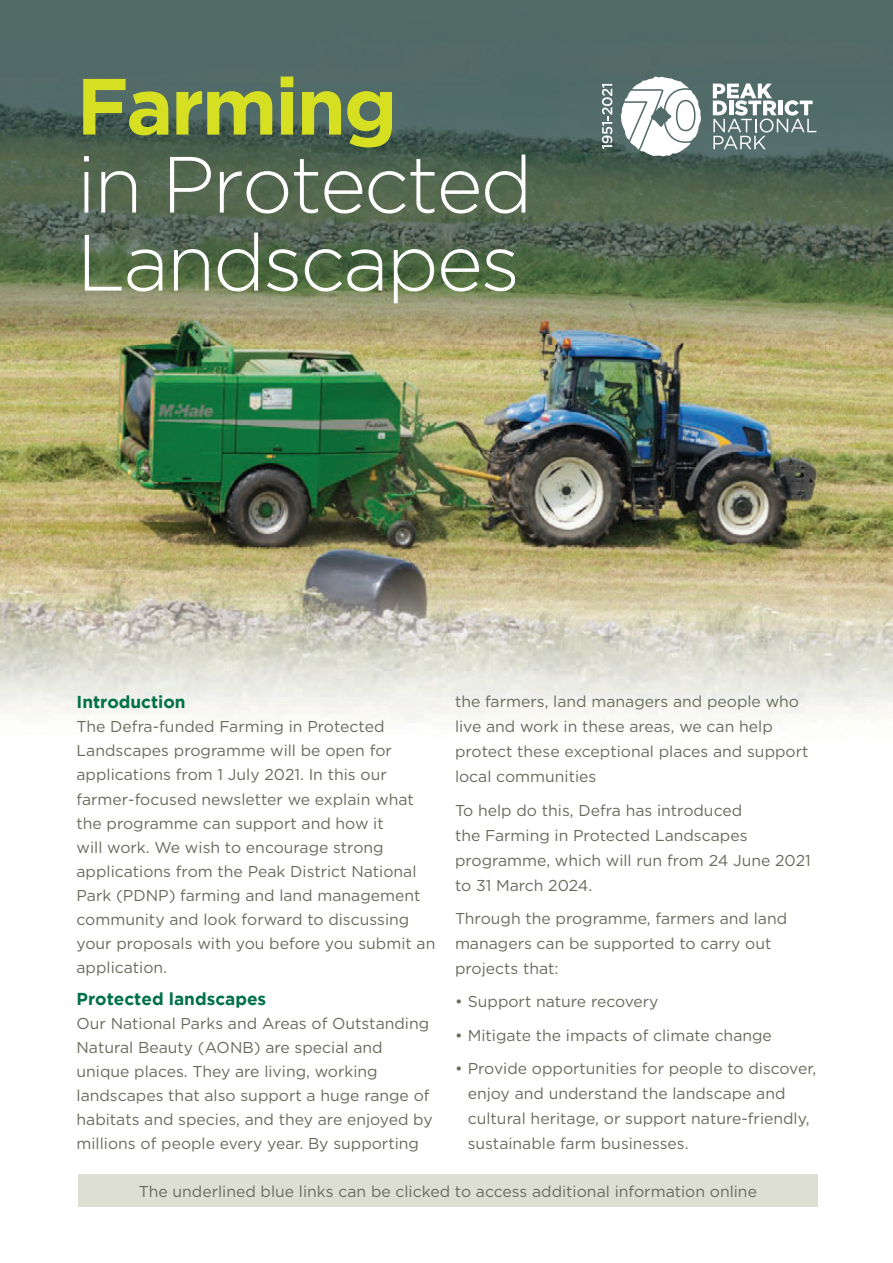
<style>
.page{position:relative;width:893px;height:1263px;background:#fff}
.page>*{position:absolute;margin:0;border:0;box-sizing:border-box;transform-origin:0 0}
.t1{font:300 79.5px/78px "Gotham";letter-spacing:-.03em;color:#fff}
.t2{font:700 79.5px "Gotham";letter-spacing:-.03em;color:#d6df21}
.t3{font:700 17.25px "Gotham";color:#007149}
.t4{font:15.75px/24px "Gotham";color:#686c5d}
</style>
<div class="page">
<img style="left:0;top:344px;width:893px;height:215px">
<img style="left:0;top:0;width:893px;height:344px">
<svg style="left:713px;top:83px;width:103px;height:66px"></svg>
<svg style="left:621px;top:76px;width:80px;height:80px"></svg>
<svg style="left:602px;top:84px;width:10px;height:65px"></svg>
<img style="left:0;top:559px;width:893px;height:164px">
<div style="left:78px;top:1175px;width:740px;height:32px;background:#dcdfd1"></div>
<h1 class="t2" style="left:77px;top:60px;width:322px">Farming</h1>
<h1 class="t1" style="left:77px;top:145px;width:458px">in Protected<br>Landscapes</h1>
<p class="t3" style="left:77px;top:692px;width:111px">Introduction</p>
<p class="t4" style="left:77px;top:714px;width:360px">The Defra-funded Farming in Protected Landscapes programme will be open for applications from 1 July 2021. In this our farmer-focused newsletter we explain what the programme can support and how it<br>will work. We wish to encourage strong applications from the Peak District National Park (PDNP) farming and land management community and look forward to discussing your proposals with you before you submit an application.</p>
<p class="t3" style="left:77px;top:989px;width:191px">Protected landscapes</p>
<p class="t4" style="left:77px;top:1011px;width:358px">Our National Parks and Areas of Outstanding Natural Beauty (AONB) are special and unique places. They are living, working landscapes that also support a huge range of habitats and species, and they are enjoyed by millions of people every year. By supporting</p>
<p class="t4" style="left:455px;top:689px;width:355px;line-height:24.9px">the farmers, land managers and people who live and work in these areas, we can help protect these exceptional places and support local communities</p>
<p class="t4" style="left:455px;top:797px;width:357px;line-height:24.9px">To help do this, Defra has introduced<br>the Farming in Protected Landscapes programme, which will run from 24 June 2021 to 31 March 2024.</p>
<p class="t4" style="left:455px;top:906px;width:334px;line-height:24.9px">Through the programme, farmers and land managers can be supported to carry out projects that:</p>
<p class="t4" style="left:455px;top:989px;width:205px">• Support nature recovery</p>
<p class="t4" style="left:455px;top:1023px;width:318px">• Mitigate the impacts of climate change</p>
<p class="t4" style="left:468px;top:1056px;width:350px;line-height:24.9px;text-indent:-13px">• Provide opportunities for people to discover, enjoy and understand the landscape and cultural heritage, or support nature-friendly, sustainable farm businesses.</p>
<p class="t4" style="left:139px;top:1179px;width:620px">The underlined blue links can be clicked to access additional information online</p>
</div>
